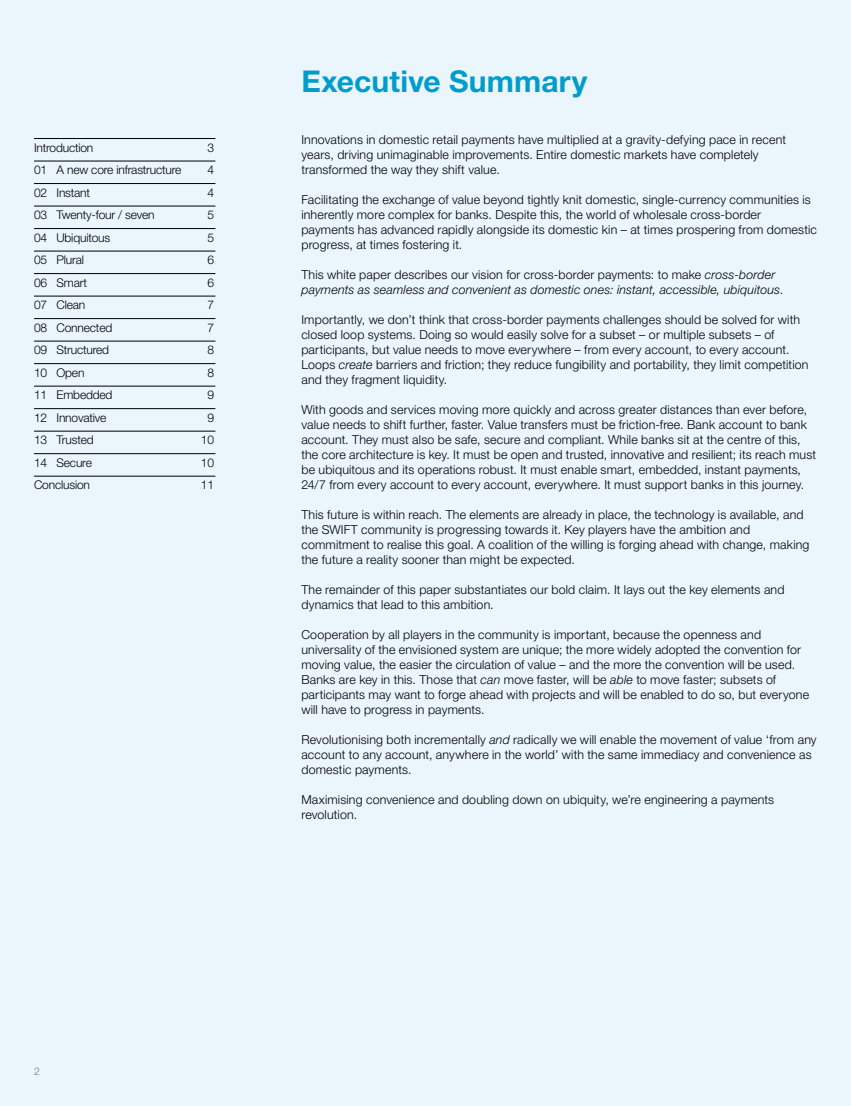
<style>
.page{position:relative;width:851px;height:1106px;background:#fff}
.page>*{position:absolute;margin:0;border:0;box-sizing:border-box;transform-origin:0 0}
.t1{font:700 30px "Helvetica Neue LT Std";letter-spacing:.005em;color:#009dcc}
.t2{font:300 12.3px/15px "Helvetica Neue LT Std";letter-spacing:.015em;color:#000}
.t3{font:italic 300 12.3px/15px "Helvetica Neue LT Std";letter-spacing:.01em;color:#000}
.t4{font:300 12px "Helvetica Neue LT Std";letter-spacing:-.015em;color:#000}
.t5{font:300 10.5px "Helvetica Neue LT Std";color:#85796f}
.s1{font-style:normal}
.s2{font-style:italic}
</style>
<div class="page">
<div style="left:0;top:0;width:850px;height:1106px;background:#eaf6fc"></div>
<hr style="left:34px;top:138px;width:181px;height:1px;background:#000">
<hr style="left:34px;top:161px;width:181px;height:1px;background:#000">
<hr style="left:34px;top:183px;width:181px;height:1px;background:#000">
<hr style="left:34px;top:206px;width:181px;height:1px;background:#000">
<hr style="left:34px;top:228px;width:181px;height:1px;background:#000">
<hr style="left:34px;top:251px;width:181px;height:1px;background:#000">
<hr style="left:34px;top:273px;width:181px;height:1px;background:#000">
<hr style="left:34px;top:296px;width:181px;height:1px;background:#000">
<hr style="left:34px;top:318px;width:181px;height:1px;background:#000">
<hr style="left:34px;top:341px;width:181px;height:1px;background:#000">
<hr style="left:34px;top:363px;width:181px;height:1px;background:#000">
<hr style="left:34px;top:386px;width:181px;height:1px;background:#000">
<hr style="left:34px;top:408px;width:181px;height:1px;background:#000">
<hr style="left:34px;top:431px;width:181px;height:1px;background:#000">
<hr style="left:34px;top:453px;width:181px;height:1px;background:#000">
<hr style="left:34px;top:476px;width:181px;height:1px;background:#000">
<p class="t4" style="left:34px;top:140px;width:61px">Introduction</p>
<p class="t4" style="left:207px;top:140px;width:8px">3</p>
<p class="t4" style="left:34px;top:162px;width:149px">01 A new core infrastructure</p>
<p class="t4" style="left:207px;top:162px;width:8px">4</p>
<p class="t4" style="left:34px;top:185px;width:58px">02 Instant</p>
<p class="t4" style="left:207px;top:185px;width:8px">4</p>
<p class="t4" style="left:34px;top:207px;width:122px">03 Twenty-four / seven</p>
<p class="t4" style="left:207px;top:207px;width:8px">5</p>
<p class="t4" style="left:34px;top:230px;width:78px">04 Ubiquitous</p>
<p class="t4" style="left:207px;top:230px;width:8px">5</p>
<p class="t4" style="left:34px;top:252px;width:52px">05 Plural</p>
<p class="t4" style="left:207px;top:252px;width:8px">6</p>
<p class="t4" style="left:34px;top:275px;width:54px">06 Smart</p>
<p class="t4" style="left:207px;top:275px;width:8px">6</p>
<p class="t4" style="left:34px;top:297px;width:53px">07 Clean</p>
<p class="t4" style="left:207px;top:297px;width:8px">7</p>
<p class="t4" style="left:34px;top:320px;width:80px">08 Connected</p>
<p class="t4" style="left:207px;top:320px;width:8px">7</p>
<p class="t4" style="left:34px;top:342px;width:77px">09 Structured</p>
<p class="t4" style="left:207px;top:342px;width:8px">8</p>
<p class="t4" style="left:34px;top:365px;width:52px">10 Open</p>
<p class="t4" style="left:207px;top:365px;width:8px">8</p>
<p class="t4" style="left:34px;top:387px;width:80px">11 Embedded</p>
<p class="t4" style="left:207px;top:387px;width:8px">9</p>
<p class="t4" style="left:34px;top:410px;width:74px">12 Innovative</p>
<p class="t4" style="left:207px;top:410px;width:8px">9</p>
<p class="t4" style="left:34px;top:432px;width:61px">13 Trusted</p>
<p class="t4" style="left:201px;top:432px;width:15px">10</p>
<p class="t4" style="left:34px;top:455px;width:59px">14 Secure</p>
<p class="t4" style="left:201px;top:455px;width:15px">10</p>
<p class="t4" style="left:34px;top:477px;width:57px">Conclusion</p>
<p class="t4" style="left:201px;top:477px;width:15px">11</p>
<h1 class="t1" style="left:301px;top:62px;width:287px">Executive Summary</h1>
<p class="t2" style="left:301px;top:132px;width:486px">Innovations in domestic retail payments have multiplied at a gravity-defying pace in recent years, driving unimaginable improvements. Entire domestic markets have completely transformed the way they shift value.</p>
<p class="t2" style="left:301px;top:192px;width:517px">Facilitating the exchange of value beyond tightly knit domestic, single-currency communities is inherently more complex for banks. Despite this, the world of wholesale cross-border payments has advanced rapidly alongside its domestic kin – at times prospering from domestic progress, at times fostering it.</p>
<p class="t3" style="left:301px;top:267px;width:483px"><span class="s1">This white paper describes our vision for cross-border payments: to make</span> cross-border payments as seamless and convenient as domestic ones: instant, accessible, ubiquitous<span class="s1">.</span></p>
<p class="t2" style="left:301px;top:312px;width:508px">Importantly, we don’t think that cross-border payments challenges should be solved for with closed loop systems. Doing so would easily solve for a subset – or multiple subsets – of participants, but value needs to move everywhere – from every account, to every account.<br>Loops <span class="s2">create</span> barriers and friction; they reduce fungibility and portability, they limit competition and they fragment liquidity.</p>
<p class="t2" style="left:301px;top:402px;width:516px">With goods and services moving more quickly and across greater distances than ever before, value needs to shift further, faster. Value transfers must be friction-free. Bank account to bank account. They must also be safe, secure and compliant. While banks sit at the centre of this, the core architecture is key. It must be open and trusted, innovative and resilient; its reach must be ubiquitous and its operations robust. It must enable smart, embedded, instant payments, 24/7 from every account to every account, everywhere. It must support banks in this journey.</p>
<p class="t2" style="left:301px;top:507px;width:509px">This future is within reach. The elements are already in place, the technology is available, and the SWIFT community is progressing towards it. Key players have the ambition and commitment to realise this goal. A coalition of the willing is forging ahead with change, making the future a reality sooner than might be expected.</p>
<p class="t2" style="left:301px;top:582px;width:484px">The remainder of this paper substantiates our bold claim. It lays out the key elements and dynamics that lead to this ambition.</p>
<p class="t2" style="left:301px;top:627px;width:509px">Cooperation by all players in the community is important, because the openness and universality of the envisioned system are unique; the more widely adopted the convention for moving value, the easier the circulation of value – and the more the convention will be used.<br>Banks are key in this. Those that <span class="s2">can</span> move faster, will be <span class="s2">able</span> to move faster; subsets of participants may want to forge ahead with projects and will be enabled to do so, but everyone will have to progress in payments.</p>
<p class="t2" style="left:301px;top:732px;width:516px">Revolutionising both incrementally <span class="s2">and</span> radically we will enable the movement of value ‘from any account to any account, anywhere in the world’ with the same immediacy and convenience as domestic payments.</p>
<p class="t2" style="left:301px;top:792px;width:474px">Maximising convenience and doubling down on ubiquity, we’re engineering a payments revolution.</p>
<p class="t5" style="left:34px;top:1065px;width:7px">2</p>
</div>
